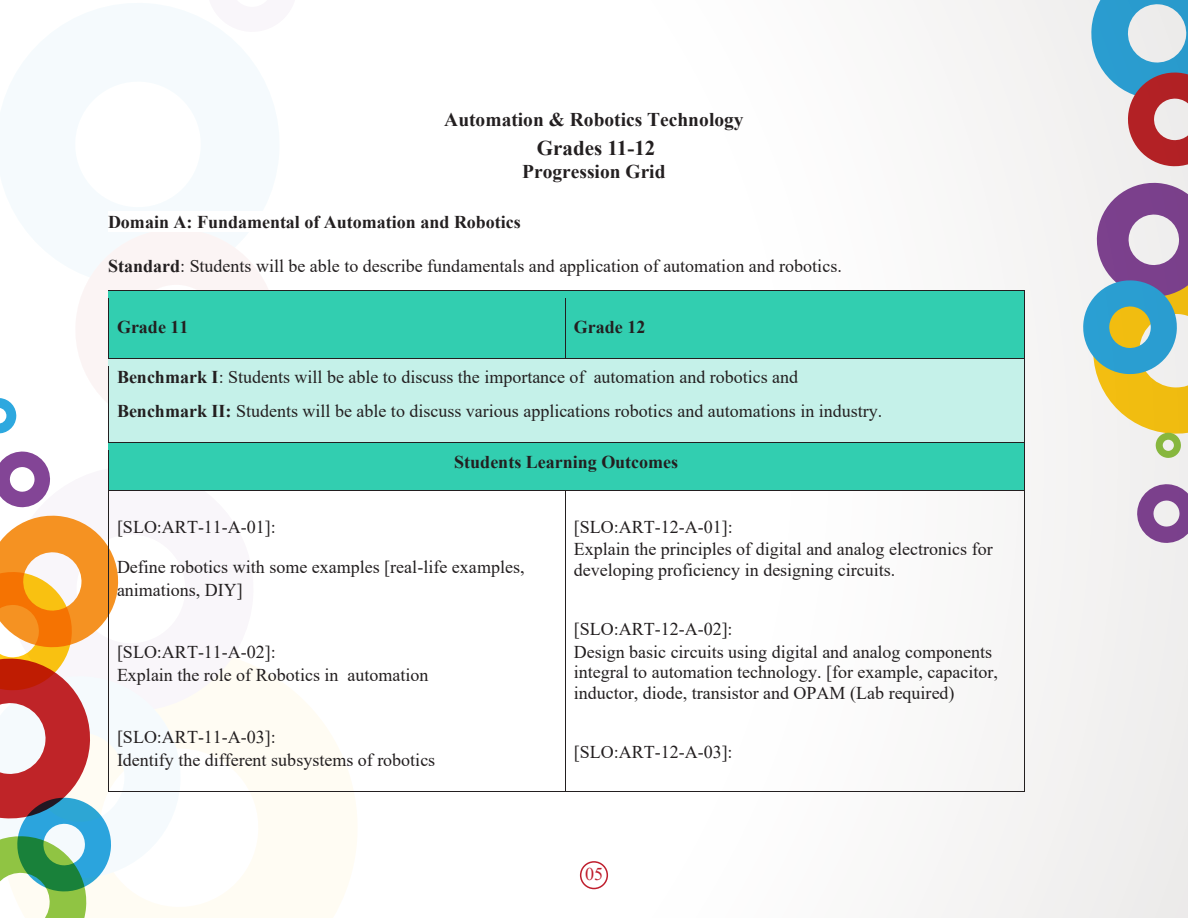
<style>
.page{position:relative;width:1188px;height:918px;background:#fff}
.page>*{position:absolute;margin:0;border:0;box-sizing:border-box;transform-origin:0 0}
.t1{font:700 21px "Times New Roman";color:#231f20}
.t2{font:700 19.5px/25.8px "Times New Roman";color:#231f20;text-align:center}
.t3{font:18px/22.4px "Times New Roman";color:#231f20}
.t4{font:700 18px "Times New Roman";color:#231f20}
.t5{font:18px "Times New Roman";color:#bf1e2d}
.s1{font-weight:700}
</style>
<div class="page">
<div style="left:0;top:0;width:1188px;height:918px;background:linear-gradient(to bottom,#fbfbfb,#faf9f9)"></div>
<svg style="left:0;top:0;width:285px;height:291px;fill:#f5fafd"></svg>
<svg style="left:184px;top:642px;width:174px;height:276px;fill:#fffcf3"></svg>
<svg style="left:184px;top:491px;width:74px;height:225px;fill:#f9f6fa"></svg>
<svg style="left:71px;top:225px;width:210px;height:209px;fill:#fbf4f4"></svg>
<svg style="left:205px;top:0;width:93px;height:34px"></svg>
<svg style="left:0;top:397px;width:17px;height:37px"></svg>
<svg style="left:1136px;top:483px;width:52px;height:60px"></svg>
<svg style="left:1089px;top:0;width:99px;height:168px"></svg>
<svg style="left:1083px;top:181px;width:105px;height:277px"></svg>
<div style="left:580px;top:861px;width:28px;height:28px;border:2px solid #bf1e2d;border-radius:50%"></div>
<div style="left:108px;top:211px;width:413px;height:21px;background:#fff"></div>
<div style="left:109px;top:291px;width:456px;height:67px;background:#32ceb0"></div>
<div style="left:566px;top:291px;width:458px;height:67px;background:#32ceb0"></div>
<hr style="left:109px;top:290px;width:456px;height:1px;background:#231f20">
<hr style="left:566px;top:290px;width:458px;height:1px;background:#231f20">
<hr style="left:108px;top:298px;width:1px;height:60px;background:#231f20">
<hr style="left:565px;top:298px;width:1px;height:60px;background:#231f20">
<hr style="left:1024px;top:298px;width:1px;height:60px;background:#231f20">
<div style="left:117px;top:366px;width:899px;height:35px;background:#c5f1e9"></div>
<div style="left:117px;top:401px;width:899px;height:34px;background:#c5f1e9"></div>
<hr style="left:109px;top:358px;width:456px;height:1px;background:#231f20">
<div style="left:109px;top:359px;width:456px;height:7px;background:#c5f1e9"></div>
<hr style="left:566px;top:358px;width:458px;height:1px;background:#231f20">
<div style="left:566px;top:359px;width:458px;height:7px;background:#c5f1e9"></div>
<div style="left:108px;top:435px;width:916px;height:8px;background:#c5f1e9"></div>
<hr style="left:108px;top:366px;width:1px;height:77px;background:#231f20">
<hr style="left:1024px;top:366px;width:1px;height:77px;background:#231f20">
<div style="left:109px;top:443px;width:915px;height:47px;background:#32ceb0"></div>
<hr style="left:1024px;top:451px;width:1px;height:39px;background:#231f20">
<hr style="left:109px;top:490px;width:456px;height:1px;background:#231f20">
<hr style="left:566px;top:490px;width:458px;height:1px;background:#231f20">
<svg style="left:0;top:443px;width:184px;height:475px"></svg>
<hr style="left:109px;top:791px;width:456px;height:1px;background:#231f20">
<hr style="left:565px;top:498px;width:1px;height:293px;background:#231f20">
<hr style="left:566px;top:791px;width:458px;height:1px;background:#231f20">
<hr style="left:1024px;top:498px;width:1px;height:293px;background:#231f20">
<div style="left:531px;top:132px;width:131px;height:30px;background:#fff"></div>
<p class="t2" style="left:444px;top:106px;width:301px">Automation &amp; Robotics Technology<br>11-12<br>Progression Grid</p>
<p class="t4" style="left:108px;top:209px;width:414px">Domain A: Fundamental of Automation and Robotics</p>
<p class="t3" style="left:108px;top:255px;width:735px"><span class="s1">Standard</span>: Students will be able to describe fundamentals and application of automation and robotics.</p>
<p class="t1" style="left:537px;top:132px;width:120px">Grades 11-12</p>
<p class="t4" style="left:117px;top:314px;width:73px">Grade 11</p>
<p class="t4" style="left:574px;top:314px;width:73px">Grade 12</p>
<p class="t3" style="left:117px;top:359px;width:767px;line-height:34.3px"><span class="s1">Benchmark I</span>: Students will be able to discuss the importance of automation and robotics and<br><span class="s1">Benchmark II:</span> Students will be able to discuss various applications robotics and automations in industry.</p>
<p class="t4" style="left:454px;top:449px;width:225px">Students Learning Outcomes</p>
<p class="t3" style="left:117px;top:515px;width:160px">[SLO:ART-11-A-01]:</p>
<p class="t3" style="left:117px;top:555px;width:409px">Define robotics with some examples [real-life examples, animations, DIY]</p>
<p class="t3" style="left:117px;top:640px;width:313px">[SLO:ART-11-A-02]:<br>Explain the role of Robotics in automation</p>
<p class="t3" style="left:117px;top:725px;width:320px">[SLO:ART-11-A-03]:<br>Identify the different subsystems of robotics</p>
<p class="t3" style="left:574px;top:515px;width:420px">[SLO:ART-12-A-01]:<br>Explain the principles of digital and analog electronics for</p>
<p class="t3" style="left:574px;top:558px;width:323px">developing proficiency in designing circuits.</p>
<p class="t3" style="left:574px;top:618px;width:426px;line-height:21.3px">[SLO:ART-12-A-02]:<br>Design basic circuits using digital and analog components integral to automation technology. [for example, capacitor, inductor, diode, transistor and OPAM (Lab required)</p>
<p class="t3" style="left:574px;top:741px;width:160px">[SLO:ART-12-A-03]:</p>
<p class="t5" style="left:585px;top:861px;width:19px">05</p>
</div>
